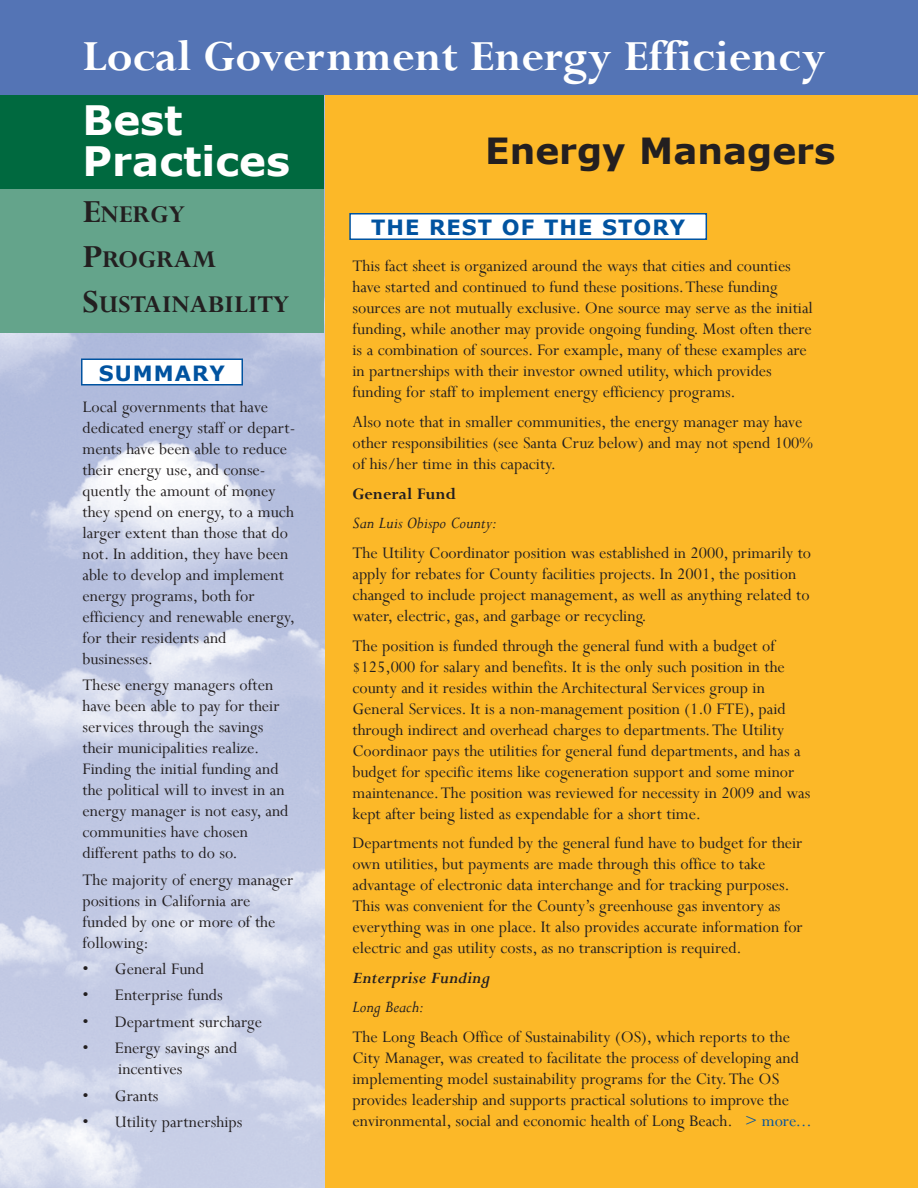
<style>
.page{position:relative;width:918px;height:1188px;background:#fff}
.page>*{position:absolute;margin:0;border:0;box-sizing:border-box;transform-origin:0 0}
.t1{font:700 48px "Perpetua";color:#fff}
.t2{font:700 40.5px/40.5px "Verdana";color:#fff}
.t3{font:700 36px "Verdana";color:#231f20}
.t4{font:700 27px/45px "Perpetua";color:#231f20}
.t5{font:700 21px "Verdana";letter-spacing:.05em;color:#0153a0}
.t6{font:18px/21px "Perpetua";color:#231f20}
.t7{font:italic 18px "Perpetua";color:#231f20}
.t8{font:italic 700 18px "Perpetua";color:#231f20}
.t9{font:700 18px "Perpetua";color:#231f20}
.s1{font-size:36px}
.s2{color:#0153a0}
</style>
<div class="page">
<div style="left:324px;top:0;width:594px;height:1188px;background:#fcb828"></div>
<div style="left:0;top:0;width:918px;height:68px;background:#5474b5"></div>
<div style="left:0;top:94px;width:324px;height:95px;background:#00693f"></div>
<div style="left:0;top:189px;width:324px;height:144px;background:#64a48b"></div>
<div style="left:81px;top:358px;width:162px;height:28px;border:2px solid #0153a0"></div>
<div style="left:0;top:27px;width:918px;height:67px;background:#5474b5"></div>
<div style="left:350px;top:214px;width:356px;height:25px;background:#fff"></div>
<div style="left:349px;top:213px;width:358px;height:27px;border:2px solid #0153a0"></div>
<p class="t1" style="left:82px;top:26px;width:745px">Local Government Energy Efficiency</p>
<p class="t2" style="left:82px;top:100px;width:209px">Best<br>Practices</p>
<p class="t4" style="left:82px;top:191px;width:209px"><span class="s1">E</span>NERGY<br><span class="s1">P</span>ROGRAM<br><span class="s1">S</span>USTAINABILITY</p>
<p class="t5" style="left:99px;top:359px;width:128px">SUMMARY</p>
<p class="t6" style="left:82px;top:396px;width:215px">Local governments that have dedicated energy staff or depart&shy;ments have been able to reduce their energy use, and conse&shy;quently the amount of money they spend on energy, to a much larger extent than those that do not. In addition, they have been able to develop and implement energy programs, both for</p>
<p class="t6" style="left:82px;top:606px;width:214px">efficiency and renewable energy, for their residents and</p>
<p class="t6" style="left:82px;top:648px;width:72px">businesses.</p>
<p class="t6" style="left:82px;top:674px;width:208px">These energy managers often have been able to pay for their services through the savings their municipalities realize.<br>Finding the initial funding and the political will to invest in an energy manager is not easy, and communities have chosen</p>
<p class="t6" style="left:82px;top:842px;width:157px">different paths to do so.</p>
<p class="t6" style="left:82px;top:869px;width:212px">The majority of energy manager positions in California are</p>
<p class="t6" style="left:82px;top:911px;width:195px">funded by one or more of the following:</p>
<p class="t6" style="left:82px;top:958px;width:123px">• General Fund</p>
<p class="t6" style="left:82px;top:984px;width:142px">• Enterprise funds</p>
<p class="t6" style="left:82px;top:1011px;width:181px">• Department surcharge</p>
<p class="t6" style="left:82px;top:1037px;width:156px">• Energy savings and</p>
<p class="t6" style="left:118px;top:1058px;width:66px">incentives</p>
<p class="t6" style="left:82px;top:1085px;width:78px">• Grants</p>
<p class="t6" style="left:82px;top:1111px;width:161px">• Utility partnerships</p>
<p class="t3" style="left:485px;top:128px;width:352px">Energy Managers</p>
<p class="t5" style="left:371px;top:214px;width:316px">THE REST OF THE STORY</p>
<p class="t6" style="left:352px;top:255px;width:462px">This fact sheet is organized around the ways that cities and counties have started and continued to fund these positions. These funding sources are not mutually exclusive. One source may serve as the initial funding, while another may provide ongoing funding. Most often there is a combination of sources. For example, many of these examples are in partnerships with their investor owned utility, which provides</p>
<p class="t6" style="left:352px;top:381px;width:385px">funding for staff to implement energy efficiency programs.</p>
<p class="t6" style="left:352px;top:411px;width:462px">Also note that in smaller communities, the energy manager may have other responsibilities (see Santa Cruz below) and may not spend 100% of his/her time in this capacity.</p>
<p class="t9" style="left:352px;top:482px;width:105px">General Fund</p>
<p class="t7" style="left:352px;top:512px;width:146px">San Luis Obispo County:</p>
<p class="t6" style="left:352px;top:542px;width:460px">The Utility Coordinator position was established in 2000, primarily to apply for rebates for County facilities projects. In 2001, the position changed to include project management, as well as anything related to water, electric, gas, and garbage or recycling.</p>
<p class="t6" style="left:352px;top:635px;width:459px">The position is funded through the general fund with a budget of $125,000 for salary and benefits. It is the only such position in the county and it resides within the Architectural Services group in General Services. It is a non-management position (1.0 FTE), paid through indirect and overhead charges to departments.The Utility Coordinaor pays the utilities for general fund departments, and has a budget for specific items like cogeneration support and some minor maintenance.The position was reviewed for necessity in 2009 and was kept after being listed as expendable for a short time.</p>
<p class="t6" style="left:352px;top:832px;width:452px">Departments not funded by the general fund have to budget for their own utilities, but payments are made through this office to take</p>
<p class="t6" style="left:352px;top:874px;width:439px">advantage of electronic data interchange and for tracking purposes.</p>
<p class="t6" style="left:352px;top:895px;width:452px">This was convenient for the County’s greenhouse gas inventory as everything was in one place. It also provides accurate information for</p>
<p class="t6" style="left:352px;top:937px;width:391px">electric and gas utility costs, as no transcription is required.</p>
<p class="t8" style="left:352px;top:966px;width:139px">Enterprise Funding</p>
<p class="t7" style="left:352px;top:996px;width:73px">Long Beach:</p>
<p class="t6" style="left:352px;top:1026px;width:448px">The Long Beach Office of Sustainability (OS), which reports to the<br>City Manager, was created to facilitate the process of developing and implementing model sustainability programs for the City. The OS</p>
<p class="t6" style="left:352px;top:1089px;width:461px">provides leadership and supports practical solutions to improve the environmental, social and economic health of Long Beach. <span class="s2">&gt; more...</span></p>
</div>
